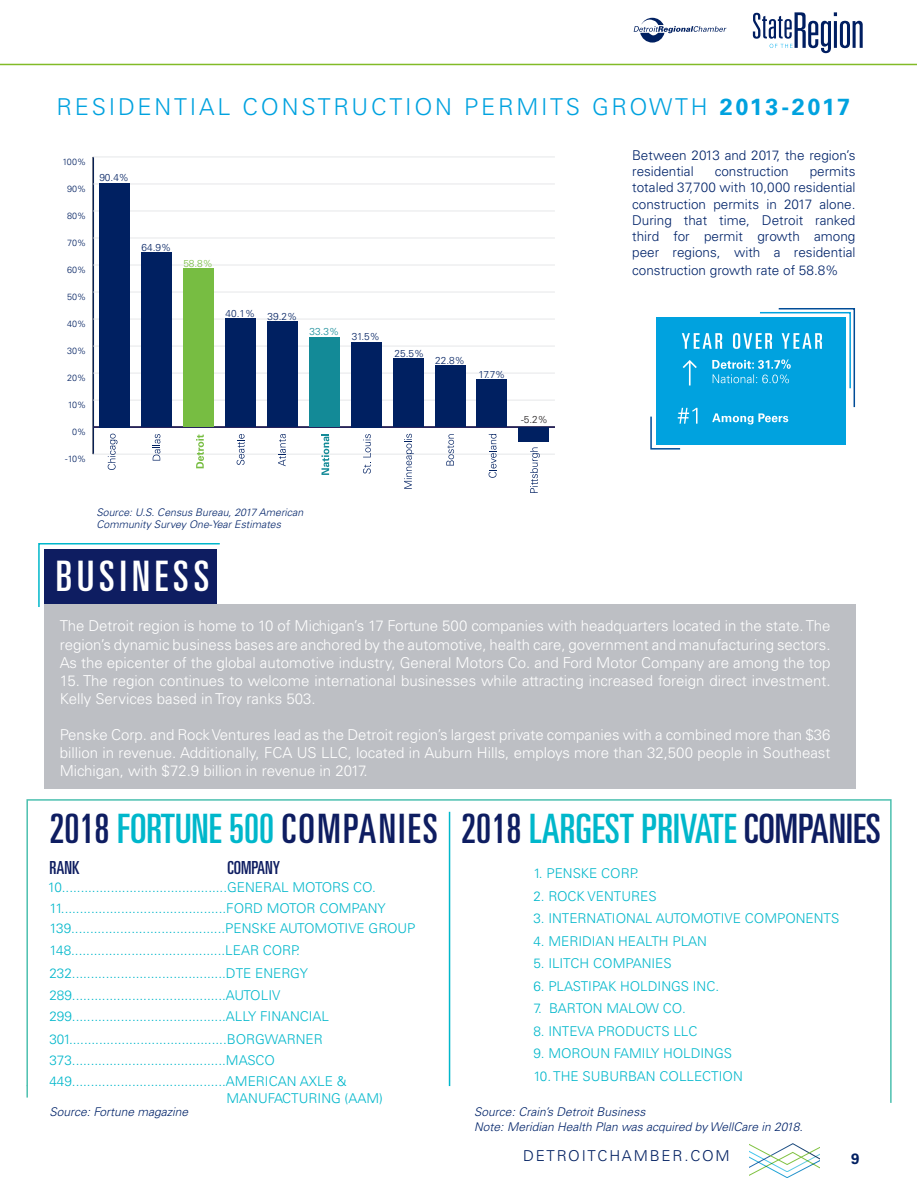
<style>
.page{position:relative;width:917px;height:1187px;background:#fff}
.page>*{position:absolute;margin:0;border:0;box-sizing:border-box;transform-origin:0 0}
.t1{font:ultra-condensed 42px "Univers LT Std";letter-spacing:.12em;color:#fff}
.t2{font:ultra-condensed 40.5px "Univers LT Std";color:#00b7cb}
.t3{font:ultra-condensed 40.5px "Univers LT Std";color:#0e1d61}
.t4{font:300 23.25px "Univers LT Std";letter-spacing:.12em;color:#00a2df}
.t5{font:ultra-condensed 18px "Univers LT Std";color:#0e1d61}
.t6{font:300 15px/18px "Univers LT Std";color:#fff;text-align:justify}
.t7{font:300 15px "Univers LT Std";letter-spacing:.12em;color:#001f61}
.t8{font:700 15px "Univers LT Std";color:#001f61}
.t9{font:300 13.5px/16.2px "Univers LT Std";color:#00b7cb}
.t10{font:300 13.5px/16.2px "Univers LT Std";color:#002369}
.t11{font:italic 300 12px "Univers LT Std";color:#002369}
.t12{font:italic 300 10.5px "Univers LT Std";color:#002369}
.t13{font:300 10.05px "Univers";color:#002061}
.t14{font:300 10.05px "Univers";color:#77bd42}
.t15{font:300 10.05px "Univers";color:#138a97}
.t16{font:300 10.05px "Univers";color:#231f20}
.t17{font:300 9px "Univers";color:#002061}
.s1{font-weight:700}
.s2{color:#00b7cb}
.s3{color:#0e1d61}
</style>
<div class="page">
<svg style="left:749px;top:1143px;width:69px;height:35px"></svg>
<hr style="left:0;top:64px;width:916px;height:1px;background:#82bb27">
<svg style="left:752px;top:12px;width:110px;height:41px"></svg>
<svg style="left:633px;top:18px;width:93px;height:25px"></svg>
<svg style="left:26px;top:799px;width:866px;height:304px"></svg>
<svg style="left:26px;top:1085px;width:2px;height:12px"></svg>
<svg style="left:650px;top:308px;width:205px;height:142px"></svg>
<div style="left:44px;top:604px;width:811px;height:184px;background:#bdbfc4"></div>
<svg style="left:38px;top:543px;width:182px;height:64px;background:#2d4078"></svg>
<hr style="left:92px;top:157px;width:2px;height:297px;background:#231f20">
<hr style="left:134px;top:157px;width:2px;height:297px;background:#231f20">
<hr style="left:176px;top:157px;width:2px;height:297px;background:#231f20">
<hr style="left:218px;top:157px;width:2px;height:297px;background:#231f20">
<hr style="left:260px;top:157px;width:2px;height:297px;background:#231f20">
<hr style="left:302px;top:157px;width:2px;height:297px;background:#231f20">
<hr style="left:344px;top:157px;width:2px;height:297px;background:#231f20">
<hr style="left:386px;top:157px;width:1px;height:297px;background:#231f20">
<hr style="left:428px;top:157px;width:1px;height:297px;background:#231f20">
<hr style="left:470px;top:157px;width:1px;height:297px;background:#231f20">
<hr style="left:512px;top:157px;width:1px;height:297px;background:#231f20">
<hr style="left:554px;top:157px;width:1px;height:297px;background:#231f20">
<hr style="left:93px;top:157px;width:1px;height:297px;background:#002061">
<hr style="left:93px;top:453px;width:461px;height:1px;background:#e6e7e9">
<hr style="left:93px;top:426px;width:461px;height:2px;background:#252161">
<hr style="left:93px;top:399px;width:461px;height:1px;background:#e6e7e9">
<hr style="left:93px;top:372px;width:461px;height:1px;background:#e6e7e9">
<hr style="left:93px;top:345px;width:461px;height:1px;background:#e6e7e9">
<hr style="left:93px;top:318px;width:461px;height:1px;background:#e6e7e9">
<hr style="left:93px;top:291px;width:461px;height:1px;background:#e6e7e9">
<hr style="left:93px;top:264px;width:461px;height:1px;background:#e6e7e9">
<hr style="left:93px;top:237px;width:461px;height:1px;background:#e6e7e9">
<hr style="left:93px;top:210px;width:461px;height:1px;background:#e6e7e9">
<hr style="left:93px;top:183px;width:461px;height:1px;background:#e6e7e9">
<hr style="left:93px;top:156px;width:461px;height:1px;background:#e6e7e9">
<div style="left:99px;top:183px;width:30px;height:244px;background:#002061"></div>
<div style="left:141px;top:253px;width:30px;height:174px;background:#002061"></div>
<div style="left:183px;top:268px;width:30px;height:159px;background:#77bd42"></div>
<div style="left:225px;top:319px;width:30px;height:108px;background:#002061"></div>
<div style="left:267px;top:321px;width:30px;height:106px;background:#002061"></div>
<div style="left:309px;top:337px;width:30px;height:90px;background:#138a97"></div>
<div style="left:351px;top:342px;width:30px;height:85px;background:#002061"></div>
<div style="left:393px;top:358px;width:30px;height:69px;background:#002061"></div>
<div style="left:435px;top:365px;width:30px;height:62px;background:#002061"></div>
<div style="left:476px;top:379px;width:31px;height:48px;background:#002061"></div>
<div style="left:518px;top:427px;width:31px;height:14px;background:#002061"></div>
<svg style="left:108px;top:433px;width:9px;height:37px"></svg>
<svg style="left:153px;top:434px;width:7px;height:26px"></svg>
<svg style="left:236px;top:434px;width:8px;height:31px"></svg>
<svg style="left:278px;top:434px;width:8px;height:32px"></svg>
<svg style="left:321px;top:434px;width:8px;height:41px"></svg>
<svg style="left:363px;top:434px;width:8px;height:39px"></svg>
<svg style="left:404px;top:433px;width:9px;height:55px"></svg>
<svg style="left:446px;top:434px;width:8px;height:31px"></svg>
<svg style="left:488px;top:434px;width:8px;height:43px"></svg>
<svg style="left:530px;top:447px;width:9px;height:46px"></svg>
<svg style="left:196px;top:434px;width:8px;height:34px"></svg>
<p class="t4" style="left:56px;top:93px;width:794px">RESIDENTIAL CONSTRUCTION PERMITS GROWTH <span class="s1">2013-2017</span></p>
<p class="t10" style="left:632px;top:147px;width:225px">Between 2013 and 2017, the region’s residential</p>
<p class="t17" style="left:62px;top:156px;width:25px">100%</p>
<p class="t10" style="left:632px;top:163px;width:225px;text-align:justify;text-indent:177px">permits totaled 37,700 with 10,000 residential construction permits in 2017 alone.<br>During that time, Detroit ranked third for permit growth among peer regions, with a residential</p>
<p class="t10" style="left:632px;top:262px;width:208px">construction growth rate of 58.8%</p>
<p class="t10" style="left:714px;top:163px;width:75px">construction</p>
<p class="t13" style="left:99px;top:171px;width:31px">90.4%</p>
<p class="t17" style="left:67px;top:183px;width:21px">90%</p>
<p class="t17" style="left:67px;top:210px;width:21px">80%</p>
<p class="t17" style="left:67px;top:237px;width:21px">70%</p>
<p class="t13" style="left:142px;top:241px;width:31px">64.9%</p>
<p class="t14" style="left:183px;top:257px;width:31px">58.8%</p>
<p class="t17" style="left:67px;top:264px;width:21px">60%</p>
<p class="t17" style="left:67px;top:291px;width:21px">50%</p>
<p class="t17" style="left:67px;top:318px;width:21px">40%</p>
<p class="t17" style="left:67px;top:345px;width:21px">30%</p>
<p class="t17" style="left:67px;top:372px;width:21px">20%</p>
<p class="t17" style="left:68px;top:399px;width:20px">10%</p>
<p class="t17" style="left:72px;top:426px;width:16px">0%</p>
<p class="t17" style="left:65px;top:453px;width:22px">-10%</p>
<p class="t13" style="left:225px;top:308px;width:73px">40.1% 39.2%</p>
<p class="t15" style="left:309px;top:326px;width:31px">33.3%</p>
<p class="t13" style="left:351px;top:331px;width:30px">31.5%</p>
<p class="t13" style="left:394px;top:347px;width:31px">25.5%</p>
<p class="t13" style="left:435px;top:354px;width:31px">22.8%</p>
<p class="t13" style="left:478px;top:368px;width:28px">17.7%</p>
<p class="t16" style="left:521px;top:413px;width:28px">-5.2%</p>
<p class="t12" style="left:96px;top:505px;width:208px">Source: U.S. Census Bureau, 2017 American</p>
<p class="t12" style="left:96px;top:518px;width:186px">Community Survey One-Year Estimates</p>
<p class="t1" style="left:56px;top:552px;width:155px">BUSINESS</p>
<p class="t6" style="left:60px;top:617px;width:772px">The Detroit region is home to 10 of Michigan’s 17 Fortune 500 companies with headquarters located in the state. The region’s dynamic business bases are anchored by the automotive, health care, government and manufacturing sectors.<br>As the epicenter of the global automotive industry, General Motors Co. and Ford Motor Company are among the top</p>
<p class="t6" style="left:60px;top:671px;width:772px">15. The region continues to welcome international businesses while attracting increased foreign direct investment.<br>Kelly Services based in Troy ranks 503.</p>
<p class="t6" style="left:60px;top:725px;width:772px">Penske Corp. and Rock Ventures lead as the Detroit region’s largest private companies with a combined more than $36 billion in revenue. Additionally, FCA US LLC, located in Auburn Hills, employs more than 32,500 people in Southeast Michigan, with $72.9 billion in revenue in 2017.</p>
<p class="t3" style="left:49px;top:805px;width:390px">2018 <span class="s2">FORTUNE 500</span> COMPANIES</p>
<p class="t2" style="left:461px;top:805px;width:421px"><span class="s3">2018</span> LARGEST PRIVATE <span class="s3">COMPANIES</span></p>
<p class="t9" style="left:48px;top:878px;width:329px">10............................................GENERAL MOTORS CO.</p>
<p class="t9" style="left:49px;top:899px;width:338px">11............................................FORD MOTOR COMPANY</p>
<p class="t9" style="left:49px;top:919px;width:367px">139.........................................PENSKE AUTOMOTIVE GROUP</p>
<p class="t9" style="left:49px;top:941px;width:252px">148.........................................LEAR CORP.</p>
<p class="t9" style="left:49px;top:964px;width:260px">232.........................................DTE ENERGY</p>
<p class="t9" style="left:49px;top:986px;width:232px">289.........................................AUTOLIV</p>
<p class="t9" style="left:49px;top:1008px;width:281px">299.........................................ALLY FINANCIAL</p>
<p class="t9" style="left:49px;top:1031px;width:275px">301..........................................BORGWARNER</p>
<p class="t9" style="left:49px;top:1051px;width:227px">373.........................................MASCO</p>
<p class="t9" style="left:226px;top:1073px;width:158px;text-indent:-177px">449.........................................AMERICAN AXLE &amp;<br>MANUFACTURING (AAM)</p>
<p class="t5" style="left:49px;top:857px;width:31px">RANK</p>
<p class="t5" style="left:227px;top:857px;width:54px">COMPANY</p>
<p class="t9" style="left:533px;top:865px;width:107px">1. PENSKE CORP.</p>
<p class="t9" style="left:533px;top:887px;width:125px">2. ROCK VENTURES</p>
<p class="t9" style="left:533px;top:910px;width:307px">3. INTERNATIONAL AUTOMOTIVE COMPONENTS</p>
<p class="t9" style="left:533px;top:932px;width:175px">4. MERIDIAN HEALTH PLAN</p>
<p class="t9" style="left:533px;top:955px;width:140px">5. ILITCH COMPANIES</p>
<p class="t9" style="left:533px;top:977px;width:187px">6. PLASTIPAK HOLDINGS INC.</p>
<p class="t9" style="left:533px;top:1000px;width:154px">7. BARTON MALOW CO.</p>
<p class="t9" style="left:533px;top:1022px;width:166px">8. INTEVA PRODUCTS LLC</p>
<p class="t9" style="left:533px;top:1045px;width:200px">9. MOROUN FAMILY HOLDINGS</p>
<p class="t9" style="left:533px;top:1067px;width:211px">10. THE SUBURBAN COLLECTION</p>
<p class="t11" style="left:49px;top:1103px;width:140px">Source: Fortune magazine</p>
<p class="t11" style="left:474px;top:1104px;width:172px">Source: Crain’s Detroit Business</p>
<p class="t11" style="left:474px;top:1118px;width:330px">Note: Meridian Health Plan was acquired by WellCare in 2018.</p>
<p class="t7" style="left:523px;top:1146px;width:208px">DETROITCHAMBER.COM</p>
<p class="t8" style="left:850px;top:1149px;width:10px">9</p>
</div>
